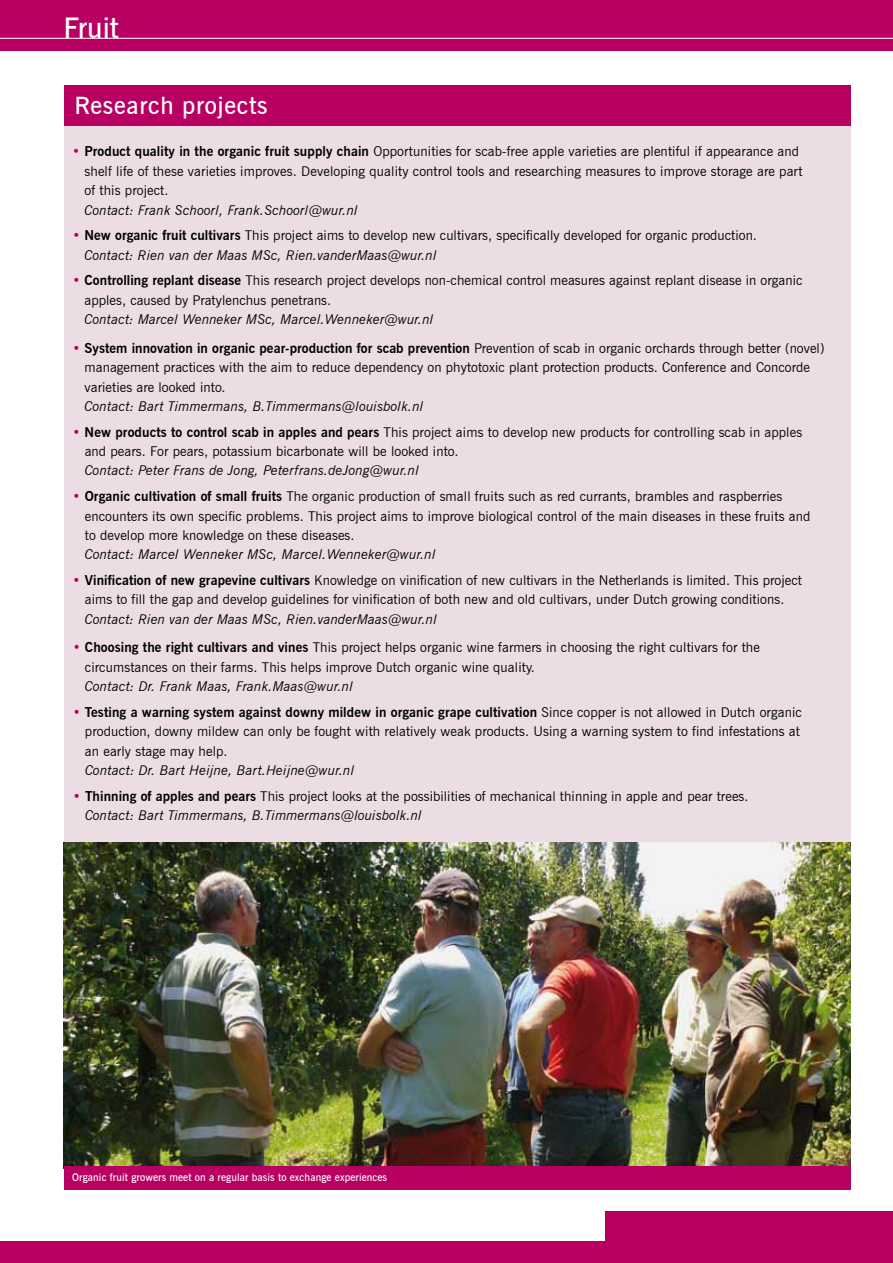
<style>
.page{position:relative;width:893px;height:1263px;background:#fff}
.page>*{position:absolute;margin:0;border:0;box-sizing:border-box;transform-origin:0 0}
.t1{font:600 28.5px "News Gothic BT";color:#fff}
.t2{font:600 24px "News Gothic BT";letter-spacing:.03em;color:#fff}
.t3{font:13.5px/19.5px "News Gothic BT";letter-spacing:.01em;color:#000}
.t4{font:italic 13.5px "News Gothic BT";letter-spacing:.01em;color:#000}
.t5{font:600 10.5px "News Gothic BT";letter-spacing:.01em;color:#fff}
.s1{color:#b80063}
.s2{font-weight:700}
.s3{font-style:italic}
</style>
<div class="page">
<div style="left:0;top:0;width:893px;height:50px;background:#b80063"></div>
<div style="left:64px;top:117px;width:786px;height:741px;background:#ecdde4"></div>
<hr style="left:0;top:38px;width:893px;height:1px;background:#fff">
<div style="left:0;top:1242px;width:893px;height:21px;background:#b80063"></div>
<div style="left:606px;top:1212px;width:287px;height:51px;background:#b80063"></div>
<div style="left:64px;top:85px;width:786px;height:41px;background:#b80063"></div>
<img style="left:64px;top:842px;width:786px;height:324px">
<div style="left:64px;top:1166px;width:786px;height:24px;background:#b80063"></div>
<h1 class="t1" style="left:63px;top:11px;width:57px">Fruit</h1>
<h2 class="t2" style="left:74px;top:91px;width:195px">Research projects</h2>
<p class="t3" style="left:84px;top:141px;width:720px;text-indent:-12px"><span class="s1">•</span> <span class="s2">Product quality in the organic fruit supply chain</span> Opportunities for scab-free apple varieties are plentiful if appearance and shelf life of these varieties improves. Developing quality control tools and researching measures to improve storage are part of this project.</p>
<p class="t4" style="left:85px;top:202px;width:275px">Contact: Frank Schoorl, Frank.Schoorl@wur.nl</p>
<p class="t3" style="left:85px;top:225px;width:674px;text-indent:-12px"><span class="s1">•</span> <span class="s2">New organic fruit cultivars</span> This project aims to develop new cultivars, specifically developed for organic production.<br><span class="s3">Contact: Rien van der Maas MSc, Rien.vanderMaas@wur.nl</span></p>
<p class="t3" style="left:85px;top:270px;width:719px;text-indent:-12px"><span class="s1">•</span> <span class="s2">Controlling replant disease</span> This research project develops non-chemical control measures against replant disease in organic apples, caused by Pratylenchus penetrans.</p>
<p class="t4" style="left:85px;top:311px;width:350px">Contact: Marcel Wenneker MSc, Marcel.Wenneker@wur.nl</p>
<p class="t3" style="left:85px;top:338px;width:741px;text-indent:-12px"><span class="s1">•</span> <span class="s2">System innovation in organic pear-production for scab prevention</span> Prevention of scab in organic orchards through better (novel) management practices with the aim to reduce dependency on phytotoxic plant protection products. Conference and Concorde varieties are looked into.</p>
<p class="t4" style="left:85px;top:398px;width:340px">Contact: Bart Timmermans, B.Timmermans@louisbolk.nl</p>
<p class="t3" style="left:85px;top:422px;width:719px;text-indent:-12px"><span class="s1">•</span> <span class="s2">New products to control scab in apples and pears</span> This project aims to develop new products for controlling scab in apples and pears. For pears, potassium bicarbonate will be looked into.</p>
<p class="t4" style="left:85px;top:462px;width:336px">Contact: Peter Frans de Jong, Peterfrans.deJong@wur.nl</p>
<p class="t3" style="left:85px;top:486px;width:727px;text-indent:-12px"><span class="s1">•</span> <span class="s2">Organic cultivation of small fruits</span> The organic production of small fruits such as red currants, brambles and raspberries encounters its own specific problems. This project aims to improve biological control of the main diseases in these fruits and to develop more knowledge on these diseases.</p>
<p class="t4" style="left:85px;top:546px;width:353px">Contact: Marcel Wenneker MSc, Marcel.Wenneker@wur.nl</p>
<p class="t3" style="left:73px;top:570px;width:731px;text-align:center"><span class="s1">•</span> <span class="s2">Vinification of new grapevine cultivars</span> Knowledge on vinification of new cultivars in the Netherlands is limited. This project aims to fill the gap and develop guidelines for vinification of both new and old cultivars, under Dutch growing conditions.</p>
<p class="t4" style="left:85px;top:611px;width:354px">Contact: Rien van der Maas MSc, Rien.vanderMaas@wur.nl</p>
<p class="t3" style="left:85px;top:638px;width:676px;text-indent:-12px"><span class="s1">•</span> <span class="s2">Choosing the right cultivars and vines</span> This project helps organic wine farmers in choosing the right cultivars for the circumstances on their farms. This helps improve Dutch organic wine quality.</p>
<p class="t4" style="left:85px;top:678px;width:270px">Contact: Dr. Frank Maas, Frank.Maas@wur.nl</p>
<p class="t3" style="left:85px;top:702px;width:718px;text-indent:-12px"><span class="s1">•</span> <span class="s2">Testing a warning system against downy mildew in organic grape cultivation</span> Since copper is not allowed in Dutch organic production, downy mildew can only be fought with relatively weak products. Using a warning system to find infestations at an early stage may help.</p>
<p class="t4" style="left:85px;top:762px;width:271px">Contact: Dr. Bart Heijne, Bart.Heijne@wur.nl</p>
<p class="t3" style="left:85px;top:786px;width:665px;text-indent:-12px"><span class="s1">•</span> <span class="s2">Thinning of apples and pears</span> This project looks at the possibilities of mechanical thinning in apple and pear trees.<br><span class="s3">Contact: Bart Timmermans, B.Timmermans@louisbolk.nl</span></p>
<p class="t5" style="left:72px;top:1171px;width:316px">Organic fruit growers meet on a regular basis to exchange experiences</p>
</div>
